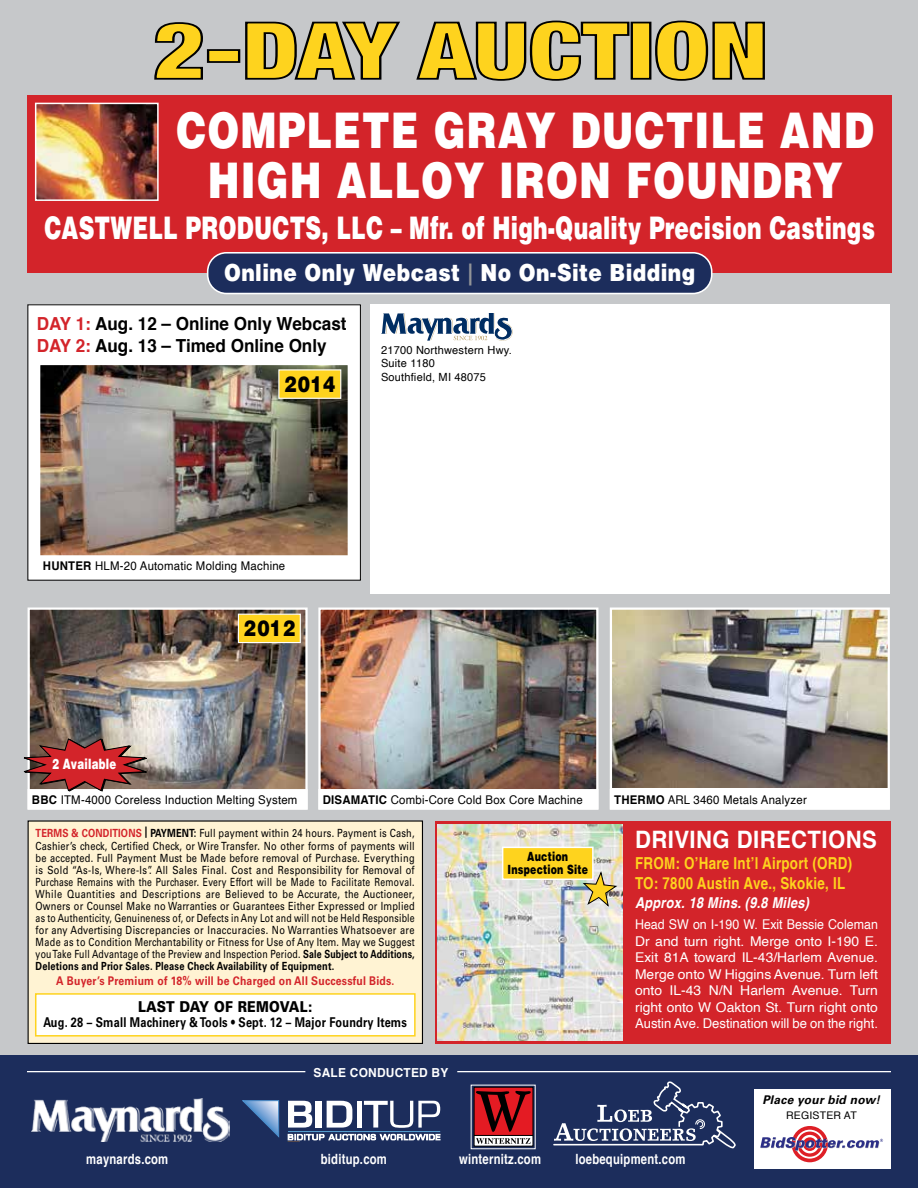
<style>
.page{position:relative;width:918px;height:1188px;background:#c6c8ca}
.page>*{position:absolute;margin:0;border:0;box-sizing:border-box;transform-origin:0 0}
.t1{font:900 49.2px/49.5px "Helvetica";letter-spacing:.03em;color:#fff;text-align:center;scale:.78 1}
.t2{font:900 31.2px "Helvetica";letter-spacing:.01em;color:#fff;scale:.7 1}
.t3{font:700 24px "Helvetica";letter-spacing:.02em;color:#fff;scale:.92 1}
.t4{font:900 23.55px "Helvetica";letter-spacing:.02em;color:#fff;scale:.86 1}
.t5{font:900 21.9px "Helvetica";letter-spacing:.04em;color:#000;scale:.84 1}
.t6{font:700 18px/22.5px "Helvetica";color:#000;scale:.95 1}
.t7{font:700 16.5px/19.5px "Helvetica";letter-spacing:.02em;color:#fed31e;scale:.81 1}
.t8{font:italic 700 15px "Helvetica";letter-spacing:.02em;color:#fff;scale:.85 1}
.t9{font:900 15px "Univers";letter-spacing:.01em;color:#000;scale:.86 1}
.t10{font:900 14.25px "Helvetica";letter-spacing:.02em;color:#fff;scale:.72 1}
.t11{font:700 14.1px "Helvetica";letter-spacing:.02em;color:#fff;scale:.8 1}
.t12{font:13.5px/16.5px "Helvetica";color:#fff;text-align:justify;scale:.92 1}
.t13{font:700 13.5px "Univers";letter-spacing:.02em;color:#000;scale:.81 1}
.t14{font:900 12.75px/12.8px "Helvetica";letter-spacing:.02em;color:#000;text-align:center;scale:.74 1}
.t15{font:700 12.45px "Helvetica";letter-spacing:.02em;color:#fff;scale:.96 1}
.t16{font:12px "Helvetica";letter-spacing:.02em;color:#000;scale:.95 1}
.t17{font:700 12px "Univers";letter-spacing:.02em;color:#d3242a;scale:.87 1}
.t18{font:italic 700 12px "Univers";letter-spacing:.02em;color:#000}
.t19{font:11.25px/12.1px "Univers";letter-spacing:.02em;color:#000;text-align:justify;scale:.82 1}
.t20{font:11.25px/13.5px "Helvetica";letter-spacing:.02em;color:#000}
.t21{font:10.5px "Helvetica";letter-spacing:.02em;color:#000}
.s1{font-size:21.9px;color:#939598}
.s2{color:#d3242a}
.s3{font-weight:700}
.s4{font-weight:700;color:#d3242a}
</style>
<div class="page">
<div style="left:370px;top:304px;width:520px;height:290px;background:#fff"></div>
<svg style="left:381px;top:314px;width:132px;height:27px"></svg>
<div style="left:28px;top:821px;width:394px;height:222px;background:#fff3d3"></div>
<div style="left:28px;top:820px;width:395px;height:224px;border:1px solid #000"></div>
<div style="left:35px;top:993px;width:381px;height:44px;background:#fff;border:2px solid #fed31e"></div>
<div style="left:435px;top:821px;width:455px;height:222px;background:#d3242a"></div>
<img style="left:438px;top:824px;width:185px;height:216px">
<div style="left:502px;top:847px;width:92px;height:33px;background:#fed31e;border:2px solid #fff"></div>
<svg style="left:582px;top:872px;width:36px;height:35px"></svg>
<img style="left:613px;top:611px;width:274px;height:176px">
<div style="left:610px;top:608px;width:280px;height:202px;border:2px solid #fff"></div>
<div style="left:610px;top:789px;width:280px;height:21px;background:#fff"></div>
<img style="left:31px;top:611px;width:274px;height:178px">
<div style="left:28px;top:608px;width:280px;height:202px;border:2px solid #fff"></div>
<div style="left:28px;top:789px;width:280px;height:21px;background:#fff"></div>
<img style="left:321px;top:611px;width:274px;height:178px">
<div style="left:318px;top:608px;width:280px;height:202px;border:2px solid #fff"></div>
<div style="left:318px;top:789px;width:280px;height:21px;background:#fff"></div>
<div style="left:28px;top:305px;width:332px;height:275px;background:#fff"></div>
<div style="left:0;top:1055px;width:918px;height:133px;background:#1c2d5c"></div>
<div style="left:754px;top:1090px;width:136px;height:79px;background:#fff"></div>
<div style="left:792px;top:1126px;width:36px;height:36px;border:4px solid #de1f26;border-radius:50%"></div>
<div style="left:797px;top:1132px;width:25px;height:25px;border:3px solid #de1f26;border-radius:50%"></div>
<svg style="left:760px;top:1137px;width:123px;height:14px"></svg>
<img style="left:32px;top:1098px;width:198px;height:43px">
<svg style="left:242px;top:1100px;width:37px;height:38px"></svg>
<svg style="left:287px;top:1101px;width:153px;height:40px"></svg>
<svg style="left:553px;top:1081px;width:183px;height:67px"></svg>
<svg style="left:474px;top:1087px;width:59px;height:59px"></svg>
<hr style="left:27px;top:1071px;width:278px;height:1px;background:#fff">
<hr style="left:457px;top:1071px;width:434px;height:1px;background:#fff">
<svg style="left:154px;top:22px;width:49px;height:58px"></svg>
<div style="left:207px;top:49px;width:33px;height:14px;background:#fed31e;border:2px solid #000"></div>
<svg style="left:245px;top:21px;width:155px;height:59px"></svg>
<svg style="left:416px;top:20px;width:215px;height:61px"></svg>
<div style="left:632px;top:23px;width:18px;height:56px;background:#fed31e"></div>
<div style="left:631px;top:22px;width:20px;height:58px;border:2px solid #000"></div>
<svg style="left:655px;top:20px;width:110px;height:61px"></svg>
<div style="left:28px;top:96px;width:864px;height:177px;background:#d3242a"></div>
<div style="left:208px;top:253px;width:504px;height:41px;background:#1c2d5c;border-radius:19px"></div>
<div style="left:207px;top:252px;width:505px;height:42px;border:2px solid #fff;border-radius:19px"></div>
<img style="left:38px;top:106px;width:118px;height:92px">
<div style="left:35px;top:103px;width:124px;height:98px;border:2px solid #fff"></div>
<div style="left:238px;top:614px;width:63px;height:29px;background:#fed31e;border:1px solid #fff"></div>
<svg style="left:23px;top:738px;width:126px;height:54px"></svg>
<img style="left:41px;top:366px;width:306px;height:189px">
<div style="left:38px;top:363px;width:312px;height:213px;border:2px solid #fff"></div>
<div style="left:38px;top:555px;width:312px;height:21px;background:#fff;border:2px solid #fff"></div>
<div style="left:278px;top:369px;width:63px;height:30px;background:#fed31e;border:1px solid #fff"></div>
<h1 class="t1" style="left:176px;top:105px;width:896px">COMPLETE GRAY DUCTILE AND<br>HIGH ALLOY IRON FOUNDRY</h1>
<h2 class="t2" style="left:44px;top:207px;width:1188px">CASTWELL PRODUCTS, LLC – Mfr. of High-Quality Precision Castings</h2>
<h3 class="t4" style="left:224px;top:257px;width:549px">Online Only Webcast <span class="s1">|</span> No On-Site Bidding</h3>
<h3 class="t6" style="left:37px;top:313px;width:328px"><span class="s2">DAY 1:</span> Aug. 12 – Online Only Webcast<br><span class="s2">DAY 2:</span> Aug. 13 – Timed Online Only</h3>
<h3 class="t5" style="left:284px;top:370px;width:63px">2014</h3>
<p class="t20" style="left:381px;top:343px;width:132px">21700 Northwestern Hwy.<br>Suite 1180<br>Southfield, MI 48075</p>
<p class="t16" style="left:43px;top:557px;width:257px"><span class="s3">HUNTER</span> HLM-20 Automatic Molding Machine</p>
<p class="t10" style="left:52px;top:755px;width:90px">2 Available</p>
<h3 class="t5" style="left:244px;top:614px;width:63px">2012</h3>
<p class="t16" style="left:32px;top:790px;width:281px"><span class="s3">BBC</span> ITM-4000 Coreless Induction Melting System</p>
<p class="t16" style="left:323px;top:790px;width:275px"><span class="s3">DISAMATIC</span> Combi-Core Cold Box Core Machine</p>
<p class="t16" style="left:614px;top:790px;width:204px"><span class="s3">THERMO</span> ARL 3460 Metals Analyzer</p>
<p class="t19" style="left:36px;top:827px;width:464px"><span class="s4">TERMS &amp; CONDITIONS</span> <span class="s3">| PAYMENT:</span> Full payment within 24 hours. Payment is Cash, Cashier’s check, Certified Check, or Wire Transfer. No other forms of payments will be accepted. Full Payment Must be Made before removal of Purchase. Everything is Sold “As-Is, Where-Is”. All Sales Final. Cost and Responsibility for Removal of Purchase Remains with the Purchaser. Every Effort will be Made to Facilitate Removal.<br>While Quantities and Descriptions are Believed to be Accurate, the Auctioneer, Owners or Counsel Make no Warranties or Guarantees Either Expressed or Implied as to Authenticity, Genuineness of, or Defects in Any Lot and will not be Held Responsible for any Advertising Discrepancies or Inaccuracies. No Warranties Whatsoever are Made as to Condition Merchantability or Fitness for Use of Any Item. May we Suggest you Take Full Advantage of the Preview and Inspection Period. <span class="s3">Sale Subject to Additions, Deletions and Prior Sales. Please Check Availability of Equipment.</span></p>
<p class="t17" style="left:56px;top:974px;width:390px">A Buyer’s Premium of 18% will be Charged on All Successful Bids.</p>
<h3 class="t9" style="left:138px;top:998px;width:204px">LAST DAY OF REMOVAL:</h3>
<p class="t13" style="left:43px;top:1015px;width:450px">Aug. 28 – Small Machinery &amp; Tools • Sept. 12 – Major Foundry Items</p>
<p class="t15" style="left:314px;top:1062px;width:142px">SALE CONDUCTED BY</p>
<p class="t14" style="left:507px;top:850px;width:110px">Auction<br>Inspection Site</p>
<h3 class="t3" style="left:635px;top:820px;width:264px">DRIVING DIRECTIONS</h3>
<h3 class="t7" style="left:635px;top:854px;width:270px">FROM: O’Hare Int’l Airport (ORD)<br>TO: 7800 Austin Ave., Skokie, IL</h3>
<h3 class="t8" style="left:635px;top:890px;width:206px">Approx. 18 Mins. (9.8 Miles)</h3>
<p class="t12" style="left:635px;top:916px;width:266px">Head SW on I-190 W. Exit Bessie Coleman Dr and turn right. Merge onto I-190 E.<br>Exit 81A toward IL-43/Harlem Avenue.<br>Merge onto W Higgins Avenue. Turn left onto IL-43 N/N Harlem Avenue. Turn right onto W Oakton St. Turn right onto Austin Ave. Destination will be on the right.</p>
<p class="t18" style="left:762px;top:1093px;width:119px">Place your bid now!</p>
<p class="t21" style="left:786px;top:1107px;width:72px">REGISTER AT</p>
<p class="t11" style="left:86px;top:1148px;width:104px">maynards.com</p>
<p class="t11" style="left:321px;top:1148px;width:84px">biditup.com</p>
<p class="t11" style="left:459px;top:1148px;width:104px">winternitz.com</p>
<p class="t11" style="left:575px;top:1148px;width:139px">loebequipment.com</p>
</div>
